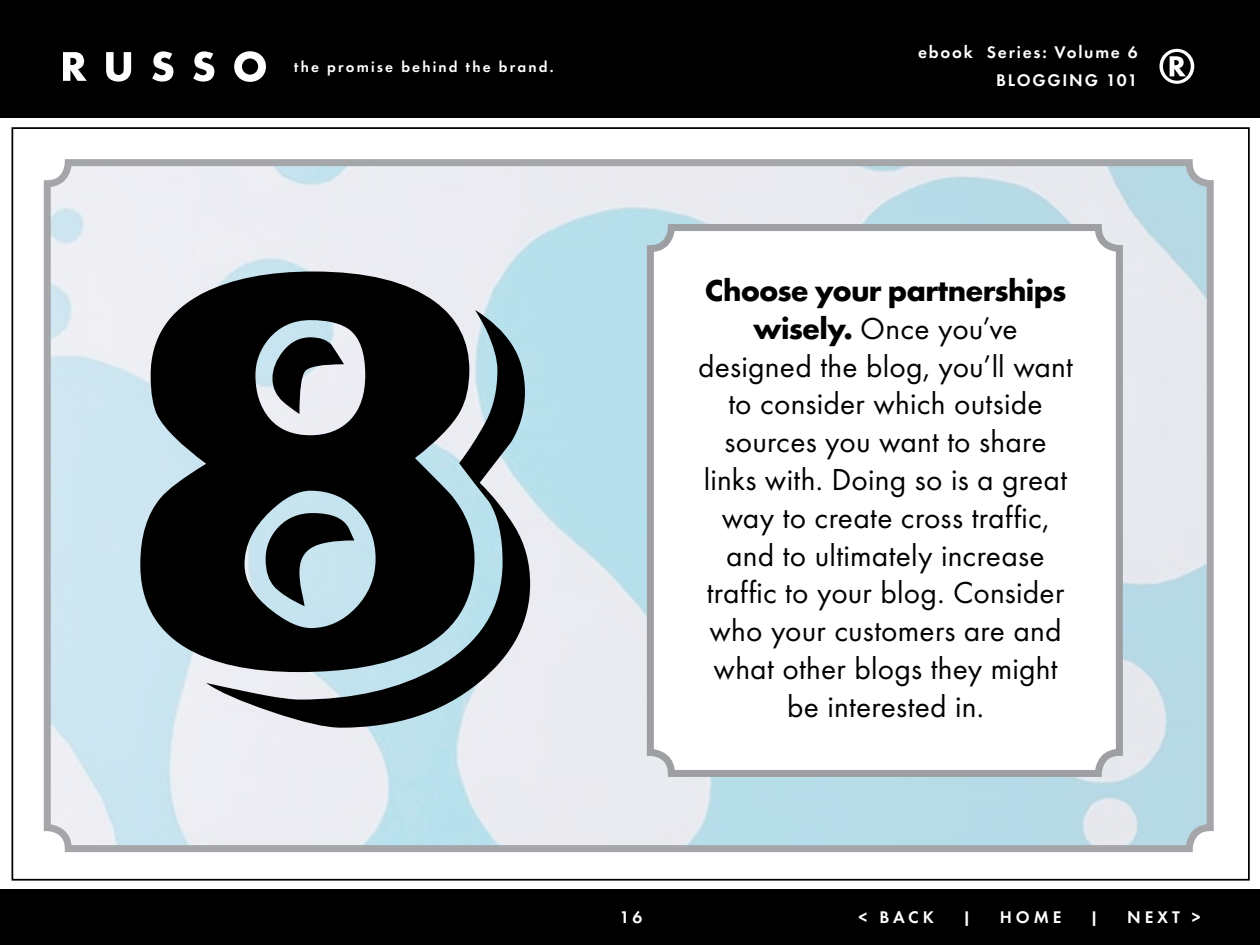
<style>
.page{position:relative;width:1260px;height:945px;background:#fff}
.page>*{position:absolute;margin:0;border:0;box-sizing:border-box;transform-origin:0 0}
.t1{font:572.25px "Shadowed Serif";color:#000}
.t2{font:31.5px/37.8px "Futura T";letter-spacing:.005em;color:#000;text-align:center}
.t3{font:600 17.5px/28px "Futura T";letter-spacing:.1em;color:#fff;text-align:right}
.t4{font:600 15.4px "Futura T";letter-spacing:.14em;color:#fff}
.s1{font-weight:700}
</style>
<div class="page">
<div style="left:0;top:0;width:1260px;height:117px;background:#000"></div>
<svg style="left:63px;top:52px;width:24px;height:29px"></svg>
<svg style="left:106px;top:52px;width:25px;height:30px"></svg>
<svg style="left:152px;top:51px;width:21px;height:31px"></svg>
<svg style="left:193px;top:51px;width:21px;height:31px"></svg>
<svg style="left:234px;top:51px;width:32px;height:31px"></svg>
<svg style="left:1159px;top:49px;width:35px;height:35px"></svg>
<div style="left:0;top:889px;width:1260px;height:56px;background:#000"></div>
<img style="left:52px;top:167px;width:1154px;height:677px">
<div style="left:44px;top:159px;width:1170px;height:693px;border:7px solid #9d9fa2;border-radius:21px"></div>
<div style="left:650px;top:228px;width:469px;height:545px;background:#fff;border-radius:21px"></div>
<div style="left:647px;top:224px;width:476px;height:553px;border:7px solid #9d9fa2;border-radius:21px"></div>
<p class="t4" style="left:294px;top:58px;width:261px">the promise behind the brand.</p>
<p class="t3" style="left:918px;top:38px;width:221px">ebook Series: Volume 6<br>Blogging 101</p>
<h1 class="t1" style="left:127px;top:269px;width:416px">8</h1>
<p class="t2" style="left:698px;top:271px;width:376px"><span class="s1">Choose your partnerships wisely.</span> Once you’ve designed the blog, you’ll want to consider which outside sources you want to share links with. Doing so is a great way to create cross traffic, and to ultimately increase traffic to your blog. Consider who your customers are and what other blogs they might</p>
<p class="t2" style="left:787px;top:687px;width:198px">be interested in.</p>
<p class="t3" style="left:620px;top:903px;width:24px">16</p>
<p class="t3" style="left:859px;top:903px;width:77px">&lt; Back</p>
<p class="t3" style="left:963px;top:903px;width:10px">|</p>
<p class="t3" style="left:1000px;top:903px;width:63px">Home</p>
<p class="t3" style="left:1090px;top:903px;width:10px">|</p>
<p class="t3" style="left:1127px;top:903px;width:75px">N ext &gt;</p>
</div>
